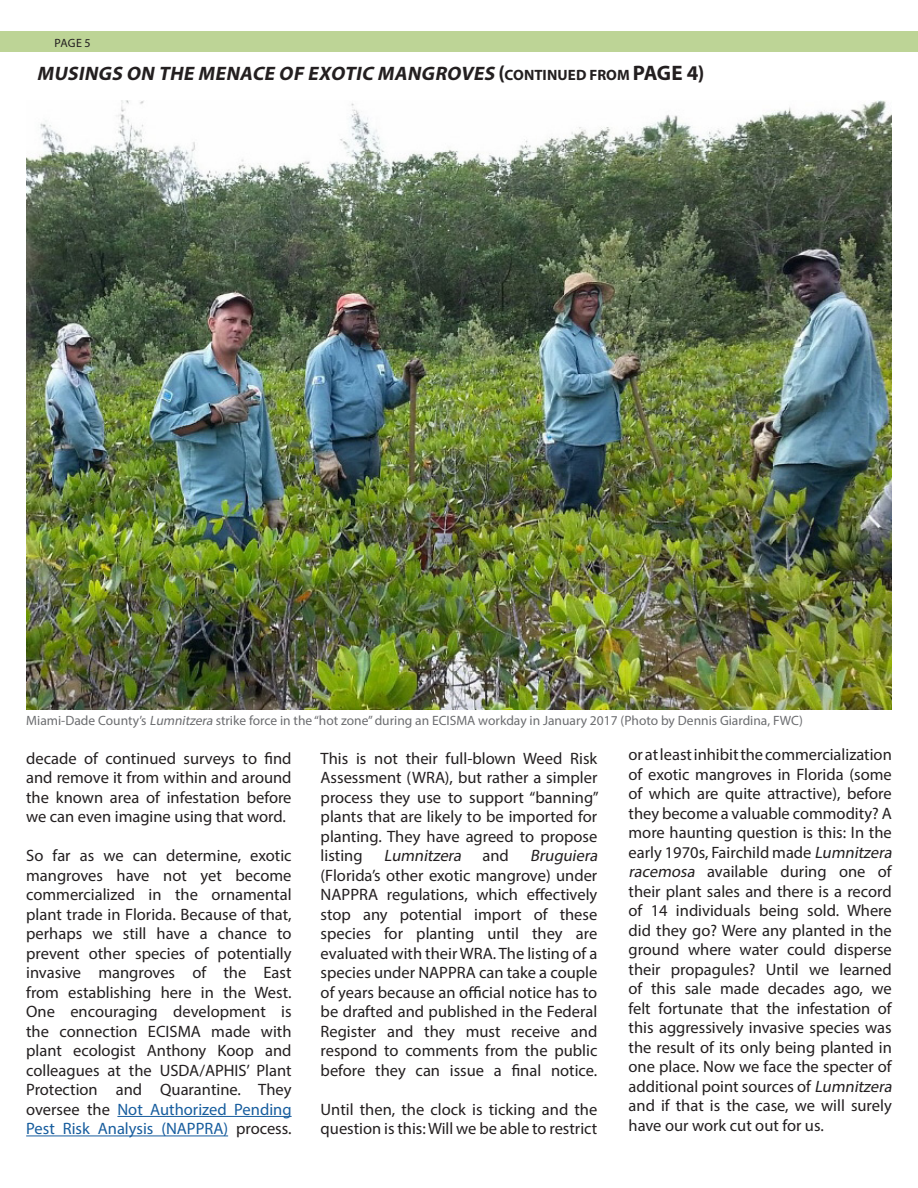
<style>
.page{position:relative;width:918px;height:1188px;background:#fff}
.page>*{position:absolute;margin:0;border:0;box-sizing:border-box;transform-origin:0 0}
.t1{font:italic 700 19.5px "Myriad Pro";color:#231f20}
.t2{font:16.5px/19.5px "Myriad Pro";color:#231f20;text-align:justify}
.t3{font:italic 16.5px "Myriad Pro";color:#231f20}
.t4{font:13.5px "Myriad Pro";color:#6c6d70}
.t5{font:12px "Myriad Pro";color:#231f20}
.s1{font-style:normal;font-size:21px}
.s2{font-style:normal;font-size:15px}
.s3{font-style:italic}
.s4{color:#175d9e}
.s5{font-style:normal}
</style>
<div class="page">
<div style="left:0;top:31px;width:918px;height:21px;background:#bdd496"></div>
<hr style="left:117px;top:1116px;width:175px;height:1px;background:#175d9e">
<hr style="left:26px;top:1136px;width:202px;height:1px;background:#175d9e">
<img style="left:26px;top:100px;width:866px;height:609px">
<p class="t5" style="left:54px;top:35px;width:38px">PAGE 5</p>
<p class="t1" style="left:37px;top:60px;width:669px">MUSINGS ON THE MENACE OF EXOTIC MANGROVES <span class="s1">(</span><span class="s2">C O N T I N U E D F R O M</span> <span class="s1">PAG E 4)</span></p>
<p class="t4" style="left:26px;top:713px;width:778px">Miami-Dade County’s <span class="s3">Lumnitzera</span> strike force in the “hot zone” during an ECISMA workday in January 2017 (Photo by Dennis Giardina, FWC)</p>
<p class="t2" style="left:26px;top:748px;width:267px">decade of continued surveys to find and remove it from within and around the known area of infestation before we can even imagine using that word.</p>
<p class="t2" style="left:26px;top:846px;width:267px">So far as we can determine, exotic mangroves have not yet become commercialized in the ornamental plant trade in Florida. Because of that, perhaps we still have a chance to prevent other species of potentially invasive mangroves of the East from establishing here in the West.<br>One encouraging development is the connection ECISMA made with plant ecologist Anthony Koop and colleagues at the USDA/APHIS’ Plant Protection and Quarantine. They oversee the <span class="s4">Not Authorized Pending Pest Risk Analysis (NAPPRA)</span> process.</p>
<p class="t2" style="left:321px;top:748px;width:280px">This is not their full-blown Weed Risk Assessment (WRA), but rather a simpler process they use to support “banning” plants that are likely to be imported for planting. They have agreed to propose listing</p>
<p class="t3" style="left:384px;top:846px;width:127px">Lumnitzera <span class="s5">a n d</span></p>
<p class="t2" style="left:321px;top:846px;width:282px;text-align:left;text-indent:210px"><span class="s3">Bruguiera </span>(Florida’s other exotic mangrove) under NAPPRA regulations, which effectively stop any potential import of these species for planting until they are evaluated with their WRA. The listing of a species under NAPPRA can take a couple of years because an official notice has to be drafted and published in the Federal Register and they must receive and respond to comments from the public before they can issue a final notice.</p>
<p class="t2" style="left:321px;top:1099px;width:278px">Until then, the clock is ticking and the question is this: Will we be able to restrict</p>
<p class="t2" style="left:629px;top:744px;width:268px;text-align:left">or at least inhibit the commercialization of exotic mangroves in Florida (some of which are quite attractive), before they become a valuable commodity? A more haunting question is this: In the early 1970s, Fairchild made <span class="s3">Lumnitzera racemosa</span> available during one of their plant sales and there is a record of 14 individuals being sold. Where did they go? Were any planted in the ground where water could disperse their propagules? Until we learned of this sale made decades ago, we felt fortunate that the infestation of this aggressively invasive species was the result of its only being planted in one place. Now we face the specter of additional point sources of <span class="s3">Lumnitzera </span>and if that is the case, we will surely have our work cut out for us.</p>
</div>
